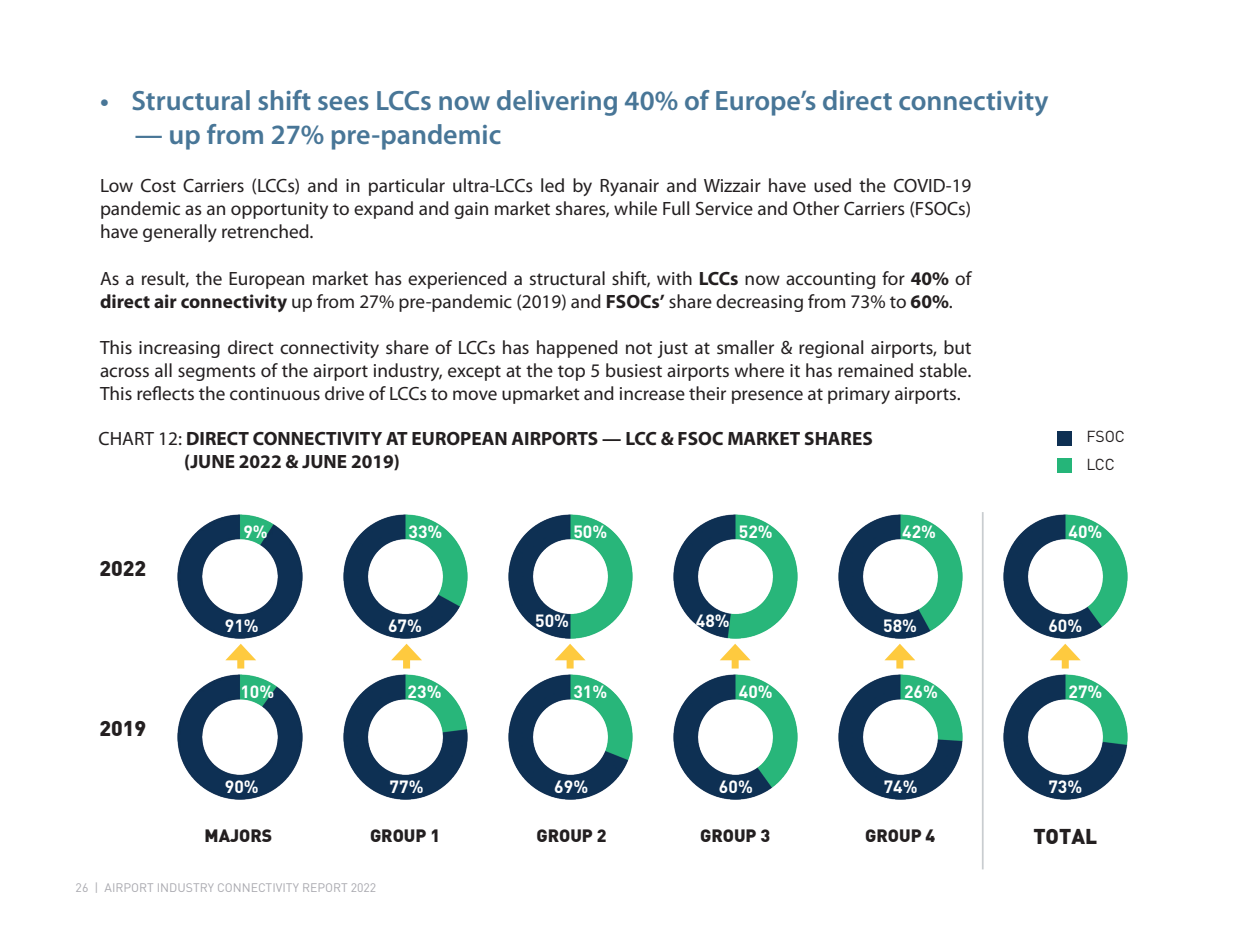
<style>
.page{position:relative;width:1241px;height:943px;background:#fff}
.page>*{position:absolute;margin:0;border:0;box-sizing:border-box;transform-origin:0 0}
.t1{font:600 28px "Myriad Pro";color:#487697}
.t2{font:900 21px "DIN";color:#231f20}
.t3{font:19.25px/23.1px "Myriad Pro";color:#231f20;text-align:justify}
.t4{font:700 19.25px "Myriad Pro";color:#231f20}
.t5{font:700 17.5px "DINOT";color:#fff}
.t6{font:900 17.5px "DIN";color:#231f20}
.t7{font:15.75px "DINOT";letter-spacing:-.005em;color:#231f20}
.t8{font:12.25px "DINOT";color:#a9a9af}
.s1{font-weight:700}
.s2{font-weight:400}
</style>
<div class="page">
<div style="left:1057px;top:431px;width:15px;height:15px;background:#0e3053"></div>
<div style="left:1057px;top:457px;width:15px;height:15px;background:#25b579"></div>
<img style="left:178px;top:515px;width:124px;height:124px">
<img style="left:343px;top:515px;width:124px;height:124px">
<img style="left:508px;top:515px;width:124px;height:124px">
<img style="left:673px;top:515px;width:124px;height:124px">
<img style="left:838px;top:515px;width:124px;height:124px">
<img style="left:1003px;top:515px;width:124px;height:124px">
<img style="left:178px;top:675px;width:124px;height:124px">
<img style="left:343px;top:675px;width:124px;height:124px">
<img style="left:508px;top:675px;width:124px;height:124px">
<img style="left:673px;top:675px;width:124px;height:124px">
<img style="left:838px;top:675px;width:124px;height:124px">
<img style="left:1003px;top:675px;width:124px;height:124px">
<hr style="left:981px;top:512px;width:2px;height:357px;background:#c9cdd0">
<div style="left:237px;top:654px;width:7px;height:14px;background:#feca3f"></div>
<svg style="left:225px;top:643px;width:31px;height:17px"></svg>
<div style="left:403px;top:654px;width:7px;height:14px;background:#feca3f"></div>
<svg style="left:391px;top:643px;width:31px;height:17px"></svg>
<div style="left:566px;top:654px;width:7px;height:14px;background:#feca3f"></div>
<svg style="left:555px;top:643px;width:30px;height:17px"></svg>
<div style="left:731px;top:654px;width:7px;height:14px;background:#feca3f"></div>
<svg style="left:720px;top:643px;width:30px;height:17px"></svg>
<div style="left:896px;top:654px;width:7px;height:14px;background:#feca3f"></div>
<svg style="left:885px;top:643px;width:30px;height:17px"></svg>
<div style="left:1061px;top:654px;width:7px;height:14px;background:#feca3f"></div>
<svg style="left:1050px;top:643px;width:30px;height:17px"></svg>
<p class="t1" style="left:100px;top:83px;width:949px">• Structural shift sees LCCs now delivering 40% of Europe’s direct connectivity</p>
<p class="t1" style="left:135px;top:117px;width:368px">— up from 27% pre-pandemic</p>
<p class="t3" style="left:100px;top:174px;width:872px">Low Cost Carriers (LCCs) and in particular ultra-LCCs led by Ryanair and Wizzair have used the COVID-19 pandemic as an opportunity to expand and gain market shares, while Full Service and Other Carriers (FSOCs) have generally retrenched.</p>
<p class="t3" style="left:100px;top:266px;width:872px">As a result, the European market has experienced a structural shift, with <span class="s1">LCCs</span> now accounting for <span class="s1">40%</span> of <span class="s1">direct air connectivity</span> up from 27% pre-pandemic (2019) and <span class="s1">FSOCs’</span> share decreasing from 73% to <span class="s1">60%</span>.</p>
<p class="t3" style="left:100px;top:336px;width:872px">This increasing direct connectivity share of LCCs has happened not just at smaller &amp; regional airports, but across all segments of the airport industry, except at the top 5 busiest airports where it has remained stable.<br>This reflects the continuous drive of LCCs to move upmarket and increase their presence at primary airports.</p>
<p class="t4" style="left:98px;top:425px;width:775px"><span class="s2">CHART 12:</span> DIRECT CONNECTIVITY AT EUROPEAN AIRPORTS — LCC &amp; FSOC MARKET SHARES</p>
<p class="t4" style="left:184px;top:449px;width:217px">(JUNE 2022 &amp; JUNE 2019)</p>
<p class="t7" style="left:1086px;top:427px;width:40px">FSOC</p>
<p class="t7" style="left:1086px;top:454px;width:30px">LCC</p>
<p class="t2" style="left:100px;top:554px;width:48px">2022</p>
<p class="t2" style="left:100px;top:714px;width:48px">2019</p>
<p class="t5" style="left:243px;top:520px;width:26px">9%</p>
<p class="t5" style="left:408px;top:520px;width:35px">33%</p>
<p class="t5" style="left:573px;top:520px;width:35px">50%</p>
<p class="t5" style="left:738px;top:520px;width:35px">52%</p>
<p class="t5" style="left:902px;top:520px;width:35px">42%</p>
<p class="t5" style="left:1068px;top:520px;width:35px">40%</p>
<p class="t5" style="left:225px;top:613px;width:35px">91%</p>
<p class="t5" style="left:388px;top:613px;width:35px">67%</p>
<p class="t5" style="left:535px;top:608px;width:35px">50%</p>
<p class="t5" style="left:696px;top:608px;width:35px">48%</p>
<p class="t5" style="left:883px;top:613px;width:35px">58%</p>
<p class="t5" style="left:1048px;top:613px;width:35px">60%</p>
<p class="t5" style="left:240px;top:679px;width:35px">10%</p>
<p class="t5" style="left:225px;top:774px;width:35px">90%</p>
<p class="t5" style="left:407px;top:679px;width:35px">23%</p>
<p class="t5" style="left:573px;top:679px;width:35px">31%</p>
<p class="t5" style="left:738px;top:679px;width:35px">40%</p>
<p class="t5" style="left:903px;top:679px;width:35px">26%</p>
<p class="t5" style="left:1068px;top:679px;width:35px">27%</p>
<p class="t5" style="left:389px;top:774px;width:35px">77%</p>
<p class="t5" style="left:554px;top:774px;width:35px">69%</p>
<p class="t5" style="left:719px;top:774px;width:35px">60%</p>
<p class="t5" style="left:883px;top:774px;width:35px">74%</p>
<p class="t5" style="left:1048px;top:774px;width:35px">73%</p>
<p class="t6" style="left:204px;top:823px;width:69px">MAJORS</p>
<p class="t6" style="left:370px;top:823px;width:72px">GROUP 1</p>
<p class="t6" style="left:536px;top:823px;width:72px">GROUP 2</p>
<p class="t6" style="left:700px;top:823px;width:72px">GROUP 3</p>
<p class="t6" style="left:865px;top:823px;width:72px">GROUP 4</p>
<p class="t2" style="left:1033px;top:822px;width:65px">TOTAL</p>
<p class="t8" style="left:76px;top:880px;width:302px">26 | AIRPORT INDUSTRY CONNECTIVITY REPORT 2022</p>
</div>
